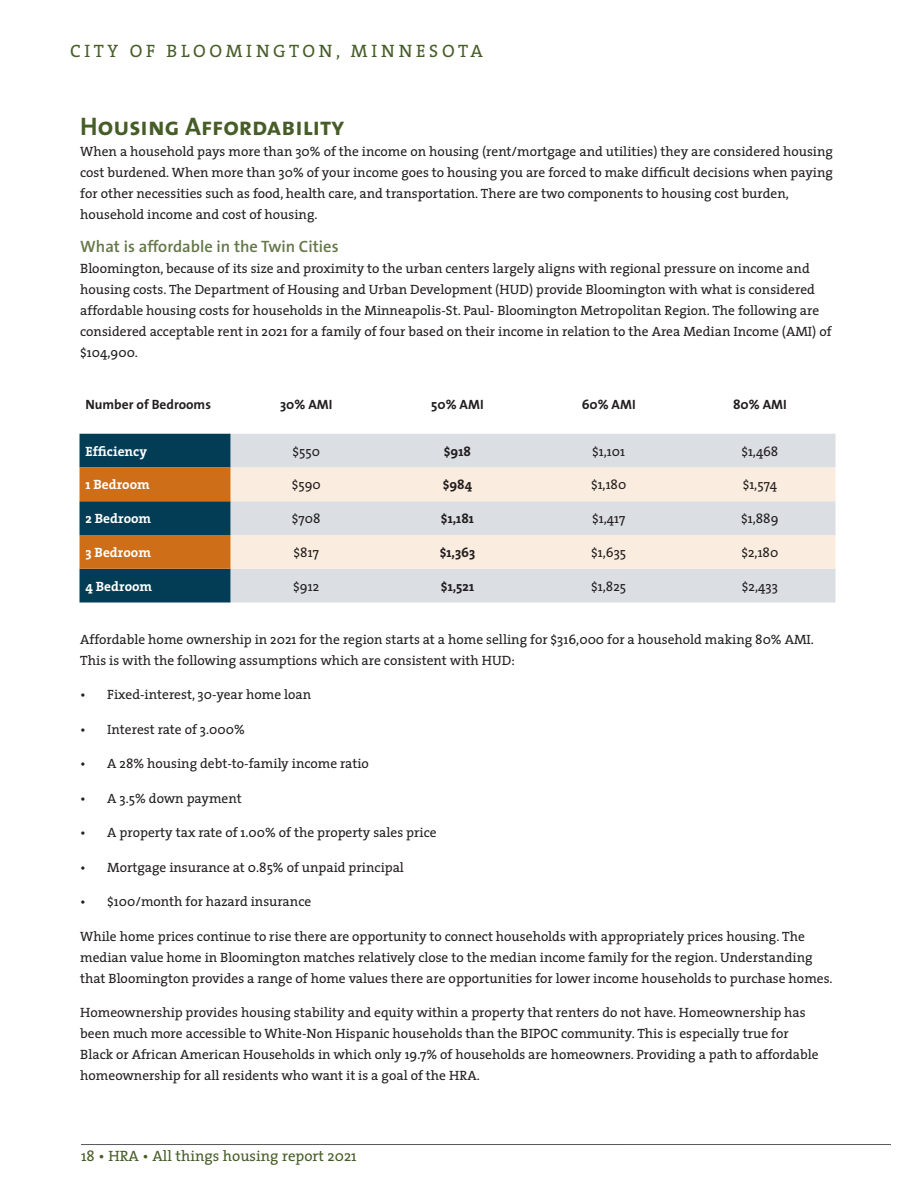
<style>
.page{position:relative;width:918px;height:1188px;background:#fff}
.page>*{position:absolute;margin:0;border:0;box-sizing:border-box;transform-origin:0 0}
.Outcome{font:25.5px "The Sans Bold Caps";color:#475d28}
.t1{font:18px "The Serif Caps";letter-spacing:.2em;color:#475d28}
.Hed_2{font:600 16.5px "The Sans";color:#657849}
.t2{font:15px "The Serif";color:#475d28}
.Paragraph{font:13.5px/21px "The Serif";color:#231f20}
.Paragraph-2{font:700 13.5px "The Serif";color:#fff}
.Paragraph-3{font:700 13.5px "The Sans";color:#231f20}
.Paragraph-4{font:700 13.5px "The Serif";color:#231f20}
</style>
<div class="page">
<hr style="left:81px;top:1144px;width:810px;height:1px;background:#57585a">
<div style="left:231px;top:434px;width:605px;height:168px;background:#dbdee3"></div>
<svg style="left:80px;top:434px;width:151px;height:168px;background:#55513d"></svg>
<svg style="left:231px;top:467px;width:605px;height:102px;background:#efe7df"></svg>
<h2 class="t1" style="left:70px;top:36px;width:414px">CITY OF BLOOMINGTON, MINNESOTA</h2>
<p class="Outcome" style="left:80px;top:105px;width:265px">Housing Affordability</p>
<p class="Paragraph" style="left:80px;top:141px;width:754px">When a household pays more than 30% of the income on housing (rent/mortgage and utilities) they are considered housing cost burdened. When more than 30% of your income goes to housing you are forced to make difficult decisions when paying for other necessities such as food, health care, and transportation. There are two components to housing cost burden, household income and cost of housing.</p>
<p class="Hed_2" style="left:80px;top:233px;width:260px">What is affordable in the Twin Cities</p>
<p class="Paragraph" style="left:80px;top:258px;width:753px">Bloomington, because of its size and proximity to the urban centers largely aligns with regional pressure on income and housing costs. The Department of Housing and Urban Development (HUD) provide Bloomington with what is considered affordable housing costs for households in the Minneapolis-St. Paul- Bloomington Metropolitan Region. The following are considered acceptable rent in 2021 for a family of four based on their income in relation to the Area Median Income (AMI) of $104,900.</p>
<p class="Paragraph-3" style="left:86px;top:393px;width:127px">Number of Bedrooms</p>
<p class="Paragraph-3" style="left:280px;top:393px;width:54px">30% AMI</p>
<p class="Paragraph-3" style="left:431px;top:393px;width:54px">50% AMI</p>
<p class="Paragraph-3" style="left:582px;top:393px;width:56px">60% AMI</p>
<p class="Paragraph-3" style="left:733px;top:393px;width:55px">80% AMI</p>
<p class="Paragraph-2" style="left:86px;top:440px;width:63px">Efficiency</p>
<p class="Paragraph" style="left:293px;top:440px;width:29px">$550</p>
<p class="Paragraph-4" style="left:444px;top:440px;width:29px">$918</p>
<p class="Paragraph" style="left:592px;top:440px;width:34px">$1,101</p>
<p class="Paragraph" style="left:741px;top:440px;width:39px">$1,468</p>
<p class="Paragraph-2" style="left:86px;top:473px;width:66px">1 Bedroom</p>
<p class="Paragraph" style="left:292px;top:474px;width:31px">$590</p>
<p class="Paragraph-4" style="left:443px;top:473px;width:31px">$984</p>
<p class="Paragraph" style="left:591px;top:474px;width:37px">$1,180</p>
<p class="Paragraph" style="left:743px;top:474px;width:36px">$1,574</p>
<p class="Paragraph-2" style="left:86px;top:507px;width:67px">2 Bedroom</p>
<p class="Paragraph" style="left:292px;top:508px;width:30px">$708</p>
<p class="Paragraph-4" style="left:441px;top:507px;width:35px">$1,181</p>
<p class="Paragraph" style="left:592px;top:508px;width:35px">$1,417</p>
<p class="Paragraph" style="left:741px;top:508px;width:39px">$1,889</p>
<p class="Paragraph-2" style="left:86px;top:541px;width:67px">3 Bedroom</p>
<p class="Paragraph" style="left:294px;top:541px;width:27px">$817</p>
<p class="Paragraph-4" style="left:440px;top:541px;width:37px">$1,363</p>
<p class="Paragraph" style="left:591px;top:541px;width:37px">$1,635</p>
<p class="Paragraph" style="left:741px;top:541px;width:38px">$2,180</p>
<p class="Paragraph-2" style="left:86px;top:575px;width:68px">4 Bedroom</p>
<p class="Paragraph" style="left:293px;top:575px;width:27px">$912</p>
<p class="Paragraph-4" style="left:441px;top:575px;width:35px">$1,521</p>
<p class="Paragraph" style="left:591px;top:575px;width:36px">$1,825</p>
<p class="Paragraph" style="left:742px;top:575px;width:38px">$2,433</p>
<p class="Paragraph" style="left:80px;top:628px;width:735px">Affordable home ownership in 2021 for the region starts at a home selling for $316,000 for a household making 80% AMI.<br>This is with the following assumptions which are consistent with HUD:</p>
<p class="Paragraph" style="left:80px;top:684px;width:232px">• Fixed-interest, 30-year home loan</p>
<p class="Paragraph" style="left:80px;top:718px;width:166px">• Interest rate of 3.000%</p>
<p class="Paragraph" style="left:80px;top:753px;width:290px">• A 28% housing debt-to-family income ratio</p>
<p class="Paragraph" style="left:80px;top:787px;width:163px">• A 3.5% down payment</p>
<p class="Paragraph" style="left:80px;top:822px;width:358px">• A property tax rate of 1.00% of the property sales price</p>
<p class="Paragraph" style="left:80px;top:856px;width:325px">• Mortgage insurance at 0.85% of unpaid principal</p>
<p class="Paragraph" style="left:80px;top:891px;width:233px">• $100/month for hazard insurance</p>
<p class="Paragraph" style="left:80px;top:925px;width:754px">While home prices continue to rise there are opportunity to connect households with appropriately prices housing. The median value home in Bloomington matches relatively close to the median income family for the region. Understanding that Bloomington provides a range of home values there are opportunities for lower income households to purchase homes.</p>
<p class="Paragraph" style="left:80px;top:1002px;width:740px">Homeownership provides housing stability and equity within a property that renters do not have. Homeownership has been much more accessible to White-Non Hispanic households than the BIPOC community. This is especially true for Black or African American Households in which only 19.7% of households are homeowners. Providing a path to affordable homeownership for all residents who want it is a goal of the HRA.</p>
<p class="t2" style="left:81px;top:1143px;width:277px">18 • HRA • All things housing report 2021</p>
</div>
